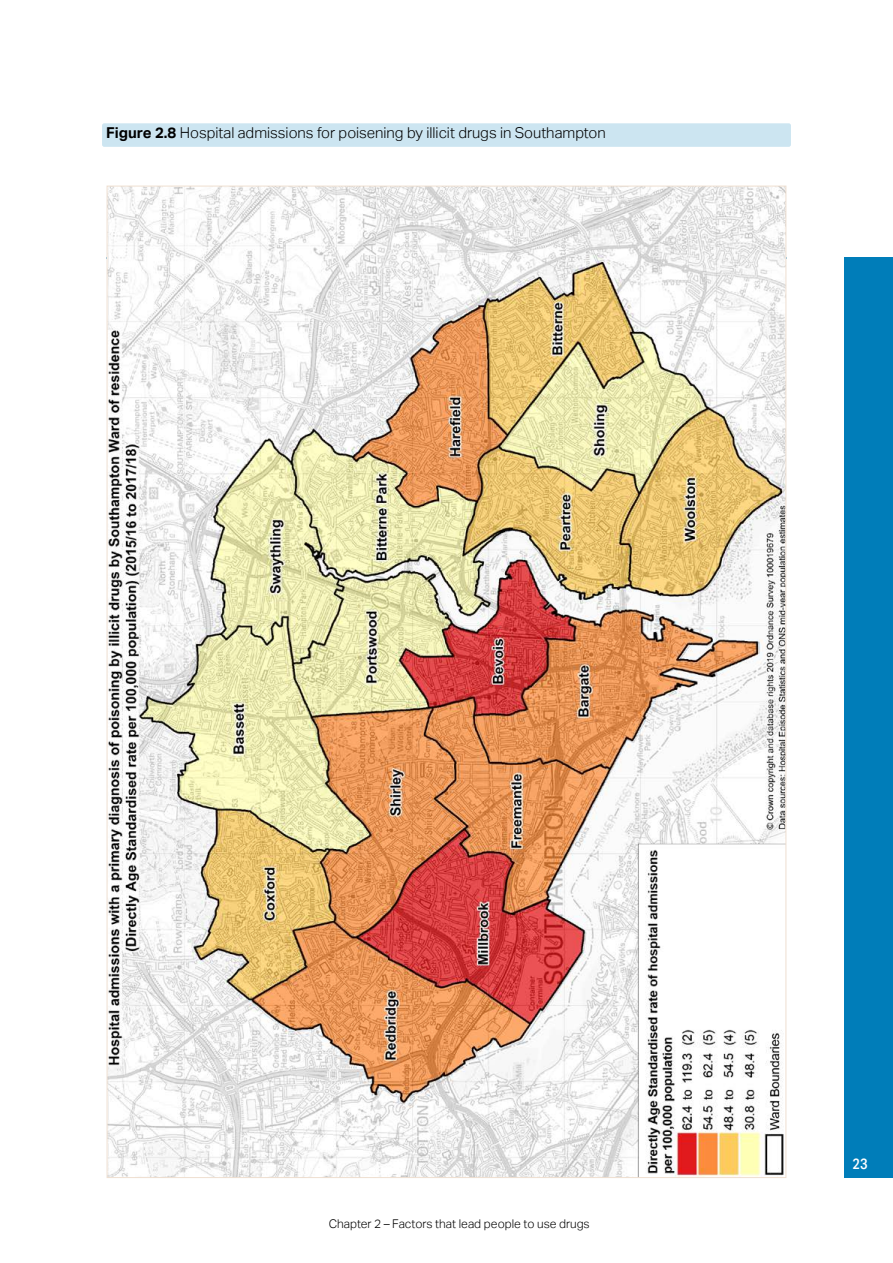
<style>
.page{position:relative;width:893px;height:1263px;background:#fff}
.page>*{position:absolute;margin:0;border:0;box-sizing:border-box;transform-origin:0 0}
.t1{font:300 15px "Aktiv Grotesk";color:#000}
.t2{font:500 15px "Aktiv Grotesk Cd";color:#fff}
.t3{font:300 12px "Aktiv Grotesk";color:#000}
.s1{font-weight:700}
</style>
<div class="page">
<div style="left:844px;top:257px;width:49px;height:921px;background:#007db9"></div>
<hr style="left:106px;top:257px;width:681px;height:2px;background:#007db9">
<div style="left:102px;top:123px;width:689px;height:24px;background:#cce5f1;border-radius:2px"></div>
<img style="left:109px;top:188px;width:675px;height:988px">
<p class="t1" style="left:106px;top:124px;width:501px"><span class="s1">Figure 2.8</span> Hospital admissions for poisening by illicit drugs in Southampton</p>
<p class="t3" style="left:329px;top:1216px;width:263px">Chapter 2 – Factors that lead people to use drugs</p>
<p class="t2" style="left:853px;top:1155px;width:16px">23</p>
</div>
